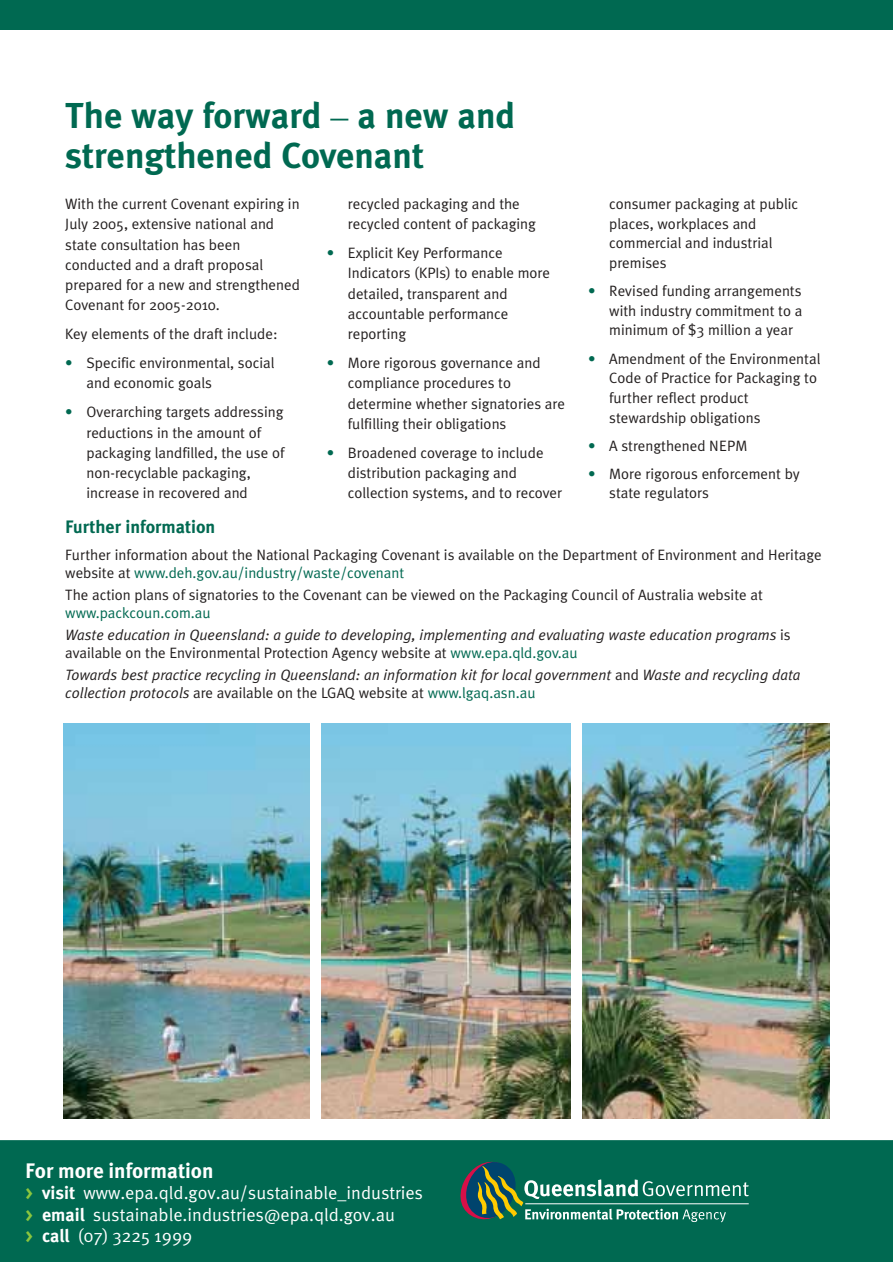
<style>
.page{position:relative;width:893px;height:1262px;background:#fff}
.page>*{position:absolute;margin:0;border:0;box-sizing:border-box;transform-origin:0 0}
.t1{font:700 36px/40.5px "Meta Plus";color:#006951}
.t2{font:700 21px "Meta";color:#fff}
.t3{font:18px/21.6px "Meta Normal";color:#fff}
.t4{font:700 18px "Meta Plus";color:#006951}
.t5{font:15px/20.2px "Meta Plus Normal";color:#231f1f}
.t6{font:italic 15px/22.2px "Meta Plus Normal";color:#231f1f}
.s1{color:#006951}
.s2{font-style:normal;color:#006951}
.s3{font-style:normal}
.s4{font-style:italic}
.s5{font-family:"Meta";font-weight:700;color:#8bc63e}
.s6{font-family:"Meta";font-weight:700}
</style>
<div class="page">
<div style="left:0;top:1140px;width:892px;height:121px;background:#006951"></div>
<div style="left:0;top:0;width:892px;height:30px;background:#006951"></div>
<svg style="left:460px;top:1161px;width:288px;height:61px;background:#2e7b66"></svg>
<img style="left:64px;top:723px;width:765px;height:395px">
<div style="left:310px;top:713px;width:11px;height:413px;background:#fff"></div>
<div style="left:571px;top:713px;width:11px;height:413px;background:#fff"></div>
<h1 class="t1" style="left:65px;top:99px;width:451px">The way forward _ a new and strengthened Covenant</h1>
<p class="t5" style="left:65px;top:195px;width:236px">With the current Covenant expiring in<br>July 2005, extensive national and state consultation has been conducted and a draft proposal prepared for a new and strengthened<br>Covenant for 2005-2010.</p>
<p class="t5" style="left:65px;top:325px;width:214px">Key elements of the draft include:</p>
<p class="t5" style="left:86px;top:354px;width:189px;text-indent:-21px"><span class="s1">•</span> Specific environmental, social and economic goals</p>
<p class="t5" style="left:86px;top:403px;width:199px;text-indent:-21px"><span class="s1">•</span> Overarching targets addressing reductions in the amount of packaging landfilled, the use of non-recyclable packaging, increase in recovered and</p>
<p class="t5" style="left:348px;top:195px;width:190px">recycled packaging and the recycled content of packaging</p>
<p class="t5" style="left:348px;top:244px;width:204px;text-indent:-21px"><span class="s1">•</span> Explicit Key Performance<br>Indicators (KPIs) to enable more detailed, transparent and accountable performance reporting</p>
<p class="t5" style="left:348px;top:354px;width:218px;text-indent:-21px"><span class="s1">•</span> More rigorous governance and compliance procedures to determine whether signatories are fulfilling their obligations</p>
<p class="t5" style="left:348px;top:444px;width:216px;text-indent:-21px"><span class="s1">•</span> Broadened coverage to include distribution packaging and collection systems, and to recover</p>
<p class="t5" style="left:609px;top:195px;width:190px;line-height:19.6px">consumer packaging at public places, workplaces and commercial and industrial premises</p>
<p class="t5" style="left:609px;top:283px;width:195px;line-height:19.6px;text-align:justify;text-indent:-21px"><span class="s1">•</span> Revised funding arrangements with industry commitment to a minimum of $3 million a year</p>
<p class="t5" style="left:609px;top:350px;width:213px;line-height:19.6px;text-indent:-21px"><span class="s1">•</span> Amendment of the Environmental<br>Code of Practice for Packaging to further reflect product stewardship obligations</p>
<p class="t5" style="left:588px;top:437px;width:161px"><span class="s1">•</span> A strengthened NEPM</p>
<p class="t5" style="left:609px;top:465px;width:192px;line-height:19.6px;text-indent:-21px"><span class="s1">•</span> More rigorous enforcement by state regulators</p>
<p class="t4" style="left:65px;top:520px;width:151px">Further information</p>
<p class="t5" style="left:65px;top:547px;width:758px;line-height:18px">Further information about the National Packaging Covenant is available on the Department of Environment and Heritage website at <span class="s1">www.deh.gov.au/industry/waste/covenant</span></p>
<p class="t5" style="left:65px;top:586px;width:699px">The action plans of signatories to the Covenant can be viewed on the Packaging Council of Australia website at</p>
<p class="t6" style="left:65px;top:603px;width:726px"><span class="s2">www.packcoun.com.au<br></span>Waste education in Queensland: a guide to developing, implementing and evaluating waste education programs <span class="s3">is</span></p>
<p class="t6" style="left:65px;top:643px;width:736px"><span class="s3">available on the Environmental Protection Agency website at</span> <span class="s2">www.epa.qld.gov.au<br></span>Towards best practice recycling in Queensland: an information kit for local government <span class="s3">and</span> Waste and recycling data</p>
<p class="t5" style="left:65px;top:684px;width:471px"><span class="s4">collection protocols</span> are available on the LGAQ website at <span class="s1">www.lgaq.asn.au</span></p>
<h2 class="t2" style="left:26px;top:1157px;width:189px">For more information</h2>
<p class="t3" style="left:26px;top:1184px;width:399px"><span class="s5">&gt;</span> <span class="s6">visit</span> www.epa.qld.gov.au/sustainable_industries <span class="s5">&gt;</span> <span class="s6">email</span> sustainable.industries@epa.qld.gov.au<br><span class="s5">&gt;</span> <span class="s6">call</span> (07) 3225 1999</p>
</div>
